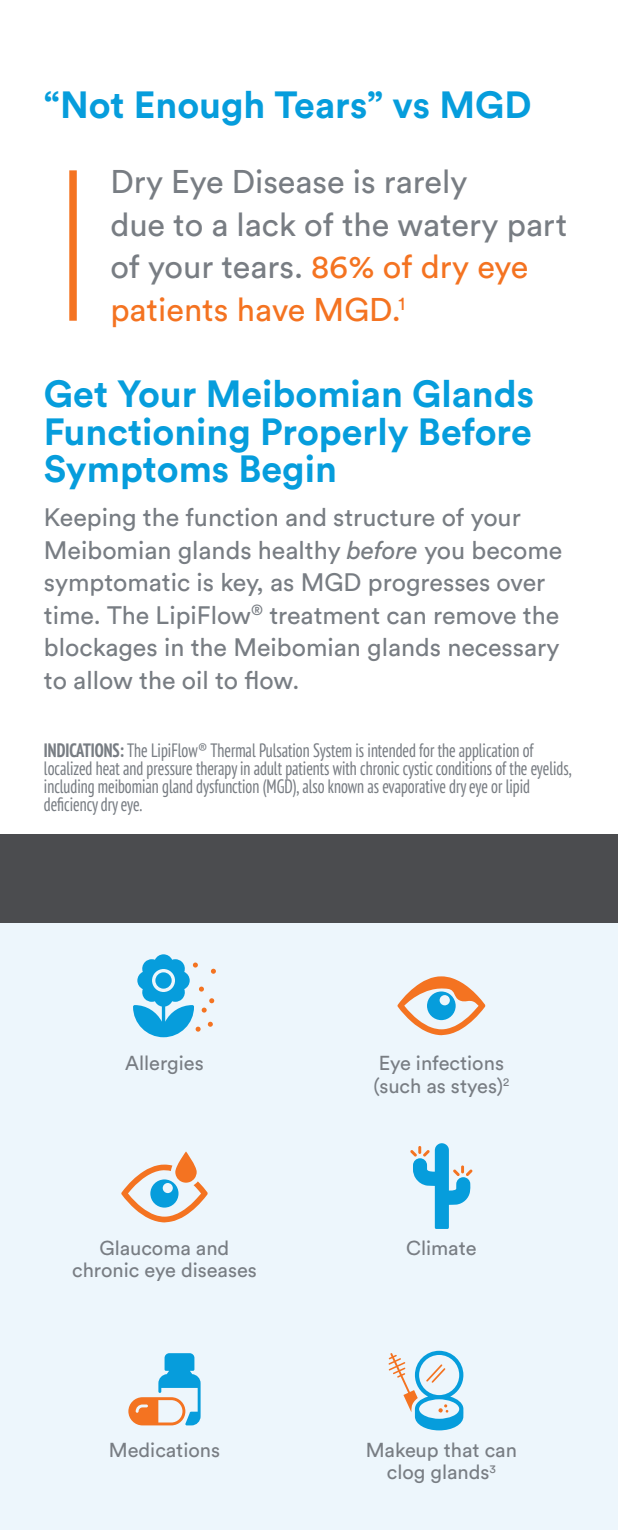
<style>
.page{position:relative;width:621px;height:1530px;background:#fff}
.page>*{position:absolute;margin:0;border:0;box-sizing:border-box;transform-origin:0 0}
.t1{font:700 37.5px/37.5px "Circular Std";color:#069ddc;text-align:justify}
.t2{font:32.5px/42.5px "Circular Std";color:#787d83}
.t3{font:25px/32.5px "Circular Std";color:#787d83}
.t4{font:20px/22.5px "Circular Std";color:#787d83;text-align:center}
.t5{font:condensed 19.5px/18px "PT Sans Pro";color:#787d83}
.s1{color:#f47321}
.s2{font-style:italic}
.s3{font-weight:700}
</style>
<div class="page">
<div style="left:0;top:834px;width:618px;height:695px;background:#edf6fc"></div>
<div style="left:0;top:834px;width:618px;height:88px;background:#4b4c4f"></div>
<div style="left:69px;top:170px;width:8px;height:151px;background:#f47321"></div>
<svg style="left:133px;top:954px;width:83px;height:83px"></svg>
<svg style="left:397px;top:976px;width:88px;height:59px"></svg>
<svg style="left:388px;top:1350px;width:75px;height:80px"></svg>
<svg style="left:128px;top:1353px;width:73px;height:72px"></svg>
<svg style="left:410px;top:1143px;width:63px;height:85px"></svg>
<svg style="left:121px;top:1151px;width:87px;height:71px"></svg>
<p class="t1" style="left:44px;top:86px;width:489px">“Not Enough Tears” vs MGD</p>
<p class="t2" style="left:110px;top:160px;width:458px">Dry Eye Disease is rarely<br>due to a lack of the watery part of your tears. <span class="s1">86% of dry eye patients have MGD.</span><sup>1</sup></p>
<p class="t1" style="left:44px;top:374px;width:492px">Get Your Meibomian Glands Functioning Properly Before Symptoms Begin</p>
<p class="t3" style="left:44px;top:501px;width:520px">Keeping the function and structure of your Meibomian glands healthy <span class="s2">before</span> you become symptomatic is key, as MGD progresses over time. The LipiFlow<sup>®</sup> treatment can remove the blockages in the Meibomian glands necessary to allow the oil to flow.</p>
<p class="t5" style="left:44px;top:740px;width:529px"><span class="s3">INDICATIONS:</span> The LipiFlow® Thermal Pulsation System is intended for the application of localized heat and pressure therapy in adult patients with chronic cystic conditions of the eyelids, including meibomian gland dysfunction (MGD), also known as evaporative dry eye or lipid deficiency dry eye.</p>
<p class="t4" style="left:125px;top:1051px;width:80px">Allergies</p>
<p class="t4" style="left:373px;top:1051px;width:137px;text-align:left">Eye infections (such as styes)<sup>2</sup></p>
<p class="t4" style="left:72px;top:1236px;width:186px">Glaucoma and chronic eye diseases</p>
<p class="t4" style="left:109px;top:1438px;width:113px">Medications</p>
<p class="t4" style="left:406px;top:1236px;width:72px">Climate</p>
<p class="t4" style="left:366px;top:1438px;width:153px">Makeup that can clog glands<sup>3</sup></p>
</div>
